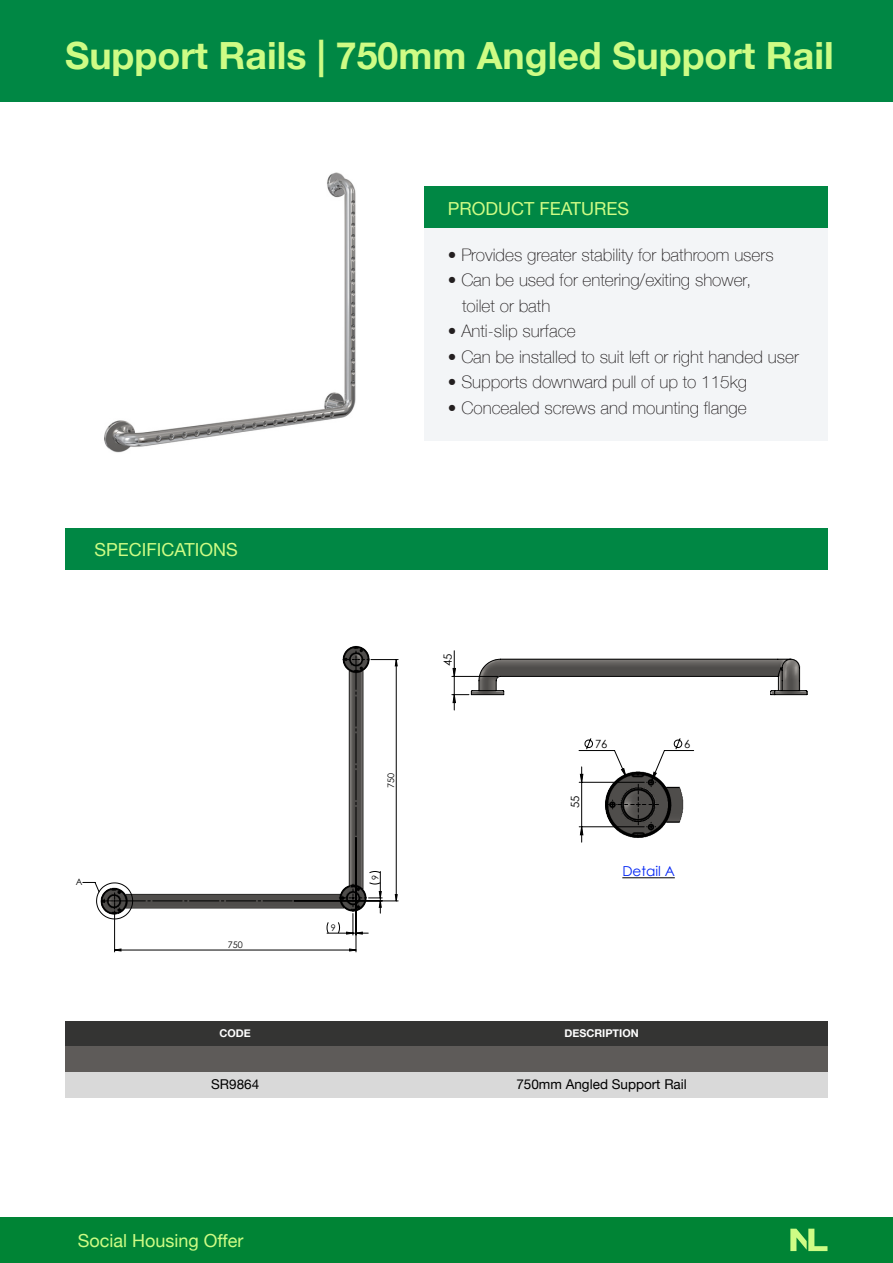
<style>
.page{position:relative;width:893px;height:1263px;background:#fff}
.page>*{position:absolute;margin:0;border:0;box-sizing:border-box;transform-origin:0 0}
.t1{font:700 37.5px "Helvetica Neue";color:#cefc85}
.t2{font:18px "Helvetica Neue";color:#cefc85}
.t3{font:100 17.25px/25.5px "Helvetica Neue";color:#231f20}
.t4{font:13.65px "Century Gothic";color:#0023f4}
.t5{font:13.5px "Helvetica Neue";color:#000}
.t6{font:11.25px "Century Gothic";color:#000}
.t7{font:700 10.8px "Helvetica Neue";color:#fff}
.t8{font:9px "Century Gothic";color:#000}
</style>
<div class="page">
<svg style="left:398px;top:659px;width:296px;height:243px"></svg>
<hr style="left:579px;top:782px;width:65px;height:1px;background:#000">
<hr style="left:579px;top:826px;width:65px;height:1px;background:#000">
<hr style="left:114px;top:911px;width:1px;height:41px;background:#000">
<hr style="left:356px;top:837px;width:1px;height:115px;background:#000">
<svg style="left:608px;top:768px;width:51px;height:64px;background:#51504f"></svg>
<svg style="left:580px;top:767px;width:3px;height:75px"></svg>
<svg style="left:82px;top:646px;width:316px;height:305px"></svg>
<svg style="left:452px;top:651px;width:356px;height:59px"></svg>
<div style="left:0;top:0;width:893px;height:101px;background:#008744"></div>
<div style="left:424px;top:186px;width:403px;height:255px;background:#f3f5f7"></div>
<div style="left:424px;top:186px;width:403px;height:42px;background:#008744"></div>
<div style="left:65px;top:528px;width:762px;height:42px;background:#008744"></div>
<div style="left:0;top:1217px;width:893px;height:46px;background:#008435"></div>
<svg style="left:790px;top:1228px;width:37px;height:23px"></svg>
<div style="left:65px;top:1021px;width:762px;height:25px;background:#343433"></div>
<div style="left:65px;top:1046px;width:762px;height:26px;background:#5e5b59"></div>
<div style="left:65px;top:1072px;width:762px;height:25px;background:#d9d9d9"></div>
<img style="left:104px;top:172px;width:252px;height:281px">
<h1 class="t1" style="left:65px;top:27px;width:770px">Support Rails | 750mm Angled Support Rail</h1>
<p class="t2" style="left:448px;top:195px;width:183px">PRODUCT FEATURES</p>
<p class="t2" style="left:95px;top:537px;width:145px">SPECIFICATIONS</p>
<p class="t8" style="left:76px;top:875px;width:8px">A</p>
<p class="t8" style="left:228px;top:938px;width:16px">750</p>
<p class="t7" style="left:219px;top:1024px;width:33px">CODE</p>
<p class="t5" style="left:211px;top:1075px;width:50px">SR9864</p>
<p class="t2" style="left:78px;top:1227px;width:167px">Social Housing Offer</p>
<p class="t3" style="left:448px;top:241px;width:327px">• Provides greater stability for bathroom users</p>
<p class="t3" style="left:462px;top:266px;width:291px;text-indent:-14px">• Can be used for entering/exiting shower, toilet or bath</p>
<p class="t3" style="left:448px;top:317px;width:129px">• Anti-slip surface</p>
<p class="t3" style="left:448px;top:343px;width:352px">• Can be installed to suit left or right handed user</p>
<p class="t3" style="left:448px;top:368px;width:301px">• Supports downward pull of up to 115kg</p>
<p class="t3" style="left:448px;top:394px;width:300px">• Concealed screws and mounting flange</p>
<p class="t8" style="left:331px;top:921px;width:6px">9</p>
<p class="t8" style="left:385px;top:788px;width:16px;rotate:-90deg">750</p>
<p class="t8" style="left:369px;top:880px;width:6px;rotate:-90deg">9</p>
<p class="t6" style="left:440px;top:666px;width:14px;rotate:-90deg">45</p>
<p class="t6" style="left:595px;top:736px;width:14px">76</p>
<p class="t6" style="left:684px;top:736px;width:8px">6</p>
<p class="t6" style="left:567px;top:808px;width:14px;rotate:-90deg">55</p>
<p class="t4" style="left:622px;top:862px;width:54px">Detail A</p>
<p class="t7" style="left:564px;top:1024px;width:76px">DESCRIPTION</p>
<p class="t5" style="left:516px;top:1075px;width:172px">750mm Angled Support Rail</p>
</div>
